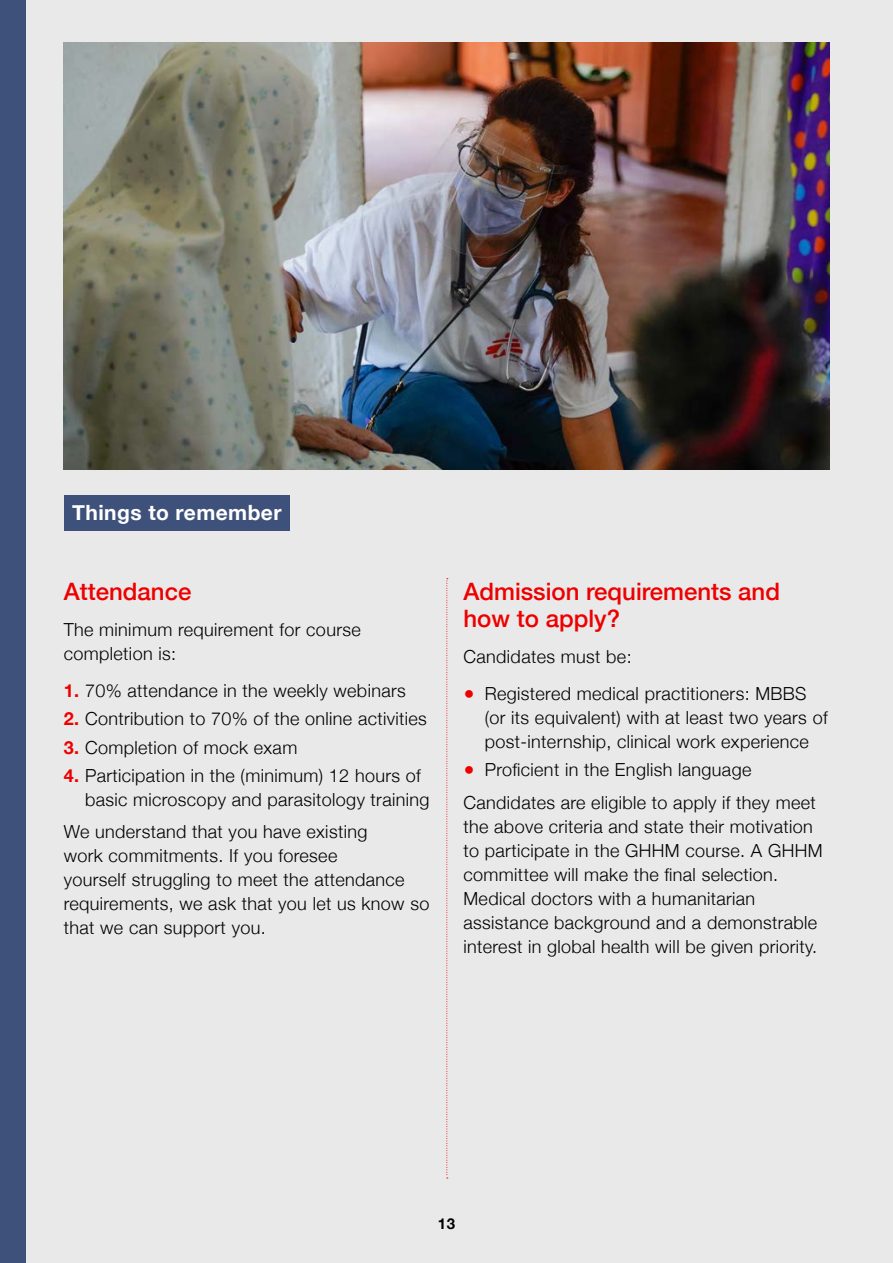
<style>
.page{position:relative;width:893px;height:1263px;background:#e9e9e9}
.page>*{position:absolute;margin:0;border:0;box-sizing:border-box;transform-origin:0 0}
.t1{font:500 24px/27px "Helvetica Neue";color:#e00}
.t2{font:700 21px "Helvetica Neue";letter-spacing:.02em;color:#fff}
.t3{font:300 18px/24px "Helvetica Neue";letter-spacing:.02em;color:#000}
.t4{font:700 15px "Helvetica Neue";color:#000}
.s1{font-weight:700;color:#e00}
</style>
<div class="page">
<div style="left:64px;top:495px;width:226px;height:36px;background:#3e517a"></div>
<div style="left:0;top:0;width:26px;height:1263px;background:#3e517a"></div>
<svg style="left:446px;top:578px;width:2px;height:600px"></svg>
<img style="left:64px;top:43px;width:765px;height:427px">
<p class="t2" style="left:72px;top:496px;width:211px">Things to remember</p>
<h1 class="t1" style="left:64px;top:576px;width:129px">Attendance</h1>
<p class="t3" style="left:64px;top:617px;width:298px">The minimum requirement for course completion is:</p>
<p class="t3" style="left:64px;top:677px;width:343px"><span class="s1">1.</span> 70% attendance in the weekly webinars</p>
<p class="t3" style="left:64px;top:706px;width:365px"><span class="s1">2.</span> Contribution to 70% of the online activities</p>
<p class="t3" style="left:64px;top:734px;width:235px"><span class="s1">3.</span> Completion of mock exam</p>
<p class="t3" style="left:85px;top:762px;width:346px;text-indent:-21px"><span class="s1">4.</span> Participation in the (minimum) 12 hours of basic microscopy and parasitology training</p>
<p class="t3" style="left:64px;top:819px;width:367px">We understand that you have existing<br>work commitments. If you foresee<br>yourself struggling to meet the attendance requirements, we ask that you let us know so that we can support you.</p>
<h1 class="t1" style="left:463px;top:576px;width:318px">Admission requirements and how to apply?</h1>
<p class="t3" style="left:463px;top:644px;width:170px">Candidates must be:</p>
<p class="t3" style="left:485px;top:680px;width:344px;text-indent:-21px"><span class="s1">●</span> Registered medical practitioners: MBBS (or its equivalent) with at least two years of post-internship, clinical work experience</p>
<p class="t3" style="left:463px;top:752px;width:354px;line-height:32.5px"><span class="s1">●</span> Proficient in the English language<br>Candidates are eligible to apply if they meet</p>
<p class="t3" style="left:463px;top:813px;width:361px">the above criteria and state their motivation to participate in the GHHM course. A GHHM committee will make the final selection.<br>Medical doctors with a humanitarian assistance background and a demonstrable interest in global health will be given priority.</p>
<p class="t4" style="left:438px;top:1212px;width:19px">13</p>
</div>
